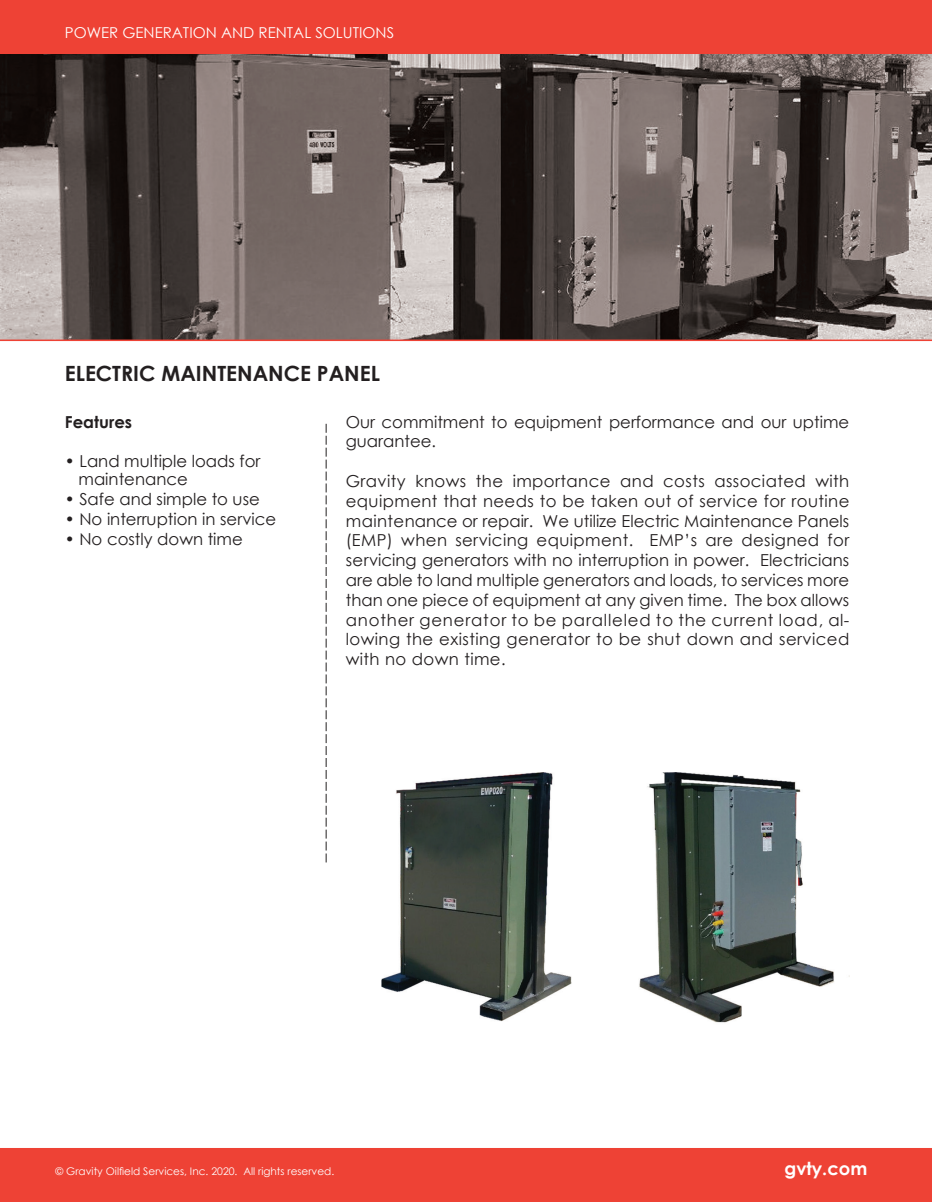
<style>
.page{position:relative;width:932px;height:1202px;background:#fff}
.page>*{position:absolute;margin:0;border:0;box-sizing:border-box;transform-origin:0 0}
.t1{font:700 21px "Century Gothic";color:#231f20}
.t2{font:700 18px "Century Gothic";color:#fff}
.t3{font:16.5px/19.8px "Century Gothic";color:#231f20}
.t4{font:700 16.5px "Century Gothic";color:#231f20}
.t5{font:15px "Century Gothic";color:#fff}
.t6{font:10.5px "Century Gothic";color:#fff}
</style>
<div class="page">
<img style="left:0;top:54px;width:932px;height:285px">
<div style="left:0;top:0;width:932px;height:54px;background:#ee4235"></div>
<div style="left:0;top:1148px;width:932px;height:54px;background:#ee4235"></div>
<hr style="left:0;top:339px;width:932px;height:2px;background:#ee4235">
<svg style="left:326px;top:424px;width:1px;height:438px"></svg>
<img style="left:381px;top:772px;width:453px;height:251px">
<p class="t5" style="left:65px;top:22px;width:331px">POWER GENERATION AND RENTAL SOLUTIONS</p>
<p class="t1" style="left:65px;top:357px;width:316px">ELECTRIC MAINTENANCE PANEL</p>
<p class="t4" style="left:65px;top:409px;width:69px">Features</p>
<p class="t3" style="left:65px;top:451px;width:197px">• Land multiple loads for</p>
<p class="t3" style="left:79px;top:469px;width:111px">maintenance</p>
<p class="t3" style="left:65px;top:489px;width:196px">• Safe and simple to use</p>
<p class="t3" style="left:65px;top:508px;width:213px">• No interruption in service</p>
<p class="t3" style="left:65px;top:528px;width:179px">• No costly down time</p>
<p class="t3" style="left:346px;top:411px;width:505px">Our commitment to equipment performance and our uptime guarantee.</p>
<p class="t3" style="left:346px;top:471px;width:505px;text-align:justify">Gravity knows the importance and costs associated with equipment that needs to be taken out of service for routine maintenance or repair. We utilize Electric Maintenance Panels (EMP) when servicing equipment. EMP’s are designed for servicing generators with no interruption in power. Electricians are able to land multiple generators and loads, to services more than one piece of equipment at any given time. The box allows another generator to be paralleled to the current load, al&shy;lowing the existing generator to be shut down and serviced with no down time.</p>
<p class="t6" style="left:56px;top:1163px;width:280px">© Gravity Oilfield Services, Inc. 2020. All rights reserved.</p>
<p class="t2" style="left:784px;top:1154px;width:84px">gvty.com</p>
</div>
